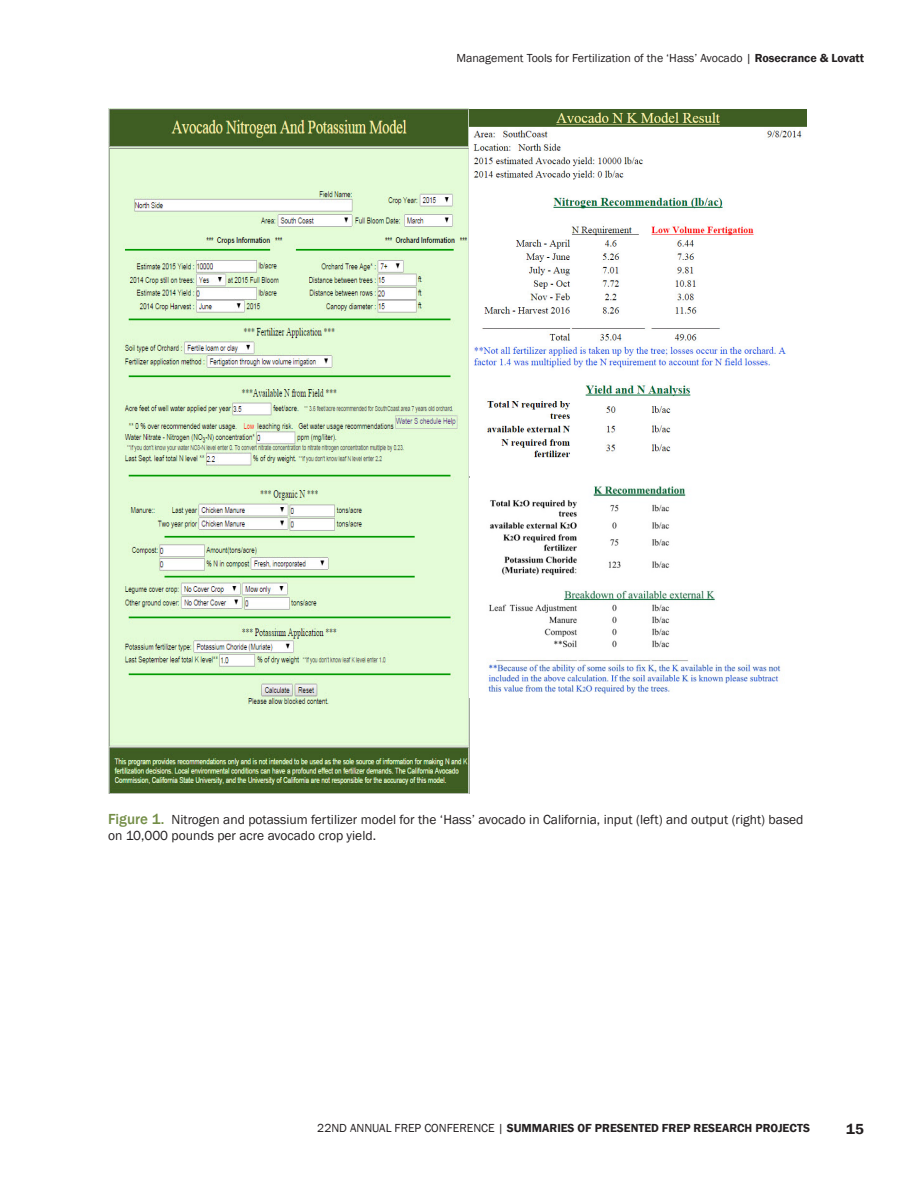
<style>
.page{position:relative;width:918px;height:1188px;background:#fff}
.page>*{position:absolute;margin:0;border:0;box-sizing:border-box;transform-origin:0 0}
.t1{font:600 15px "Franklin Gothic";color:#231f20}
.t2{font:13.5px/16.2px "Franklin Gothic";color:#231f20}
.t3{font:12px "Franklin Gothic";color:#231f20}
.t4{font:600 12px "Franklin Gothic";color:#231f20}
.s1{font-weight:600}
.s2{font-weight:500;font-size:15px;color:#738d46}
.s3{font-weight:400}
</style>
<div class="page">
<img style="left:108px;top:108px;width:362px;height:686px">
<img style="left:470px;top:109px;width:336px;height:349px">
<img style="left:488px;top:486px;width:293px;height:208px">
<p class="t3" style="left:456px;top:51px;width:409px">Management Tools for Fertilization of the ‘Hass’ Avocado | <span class="s1">Rosecrance &amp; Lovatt</span></p>
<p class="t2" style="left:108px;top:812px;width:697px"><span class="s2">Figure 1.</span> Nitrogen and potassium fertilizer model for the ‘Hass’ avocado in California, input (left) and output (right) based on 10,000 pounds per acre avocado crop yield.</p>
<p class="t4" style="left:317px;top:1120px;width:494px"><span class="s3">22ND ANNUAL FREP CONFERENCE |</span> SUMMARIES OF PRESENTED FREP RESEARCH PROJECTS</p>
<p class="t1" style="left:846px;top:1120px;width:19px">15</p>
</div>
